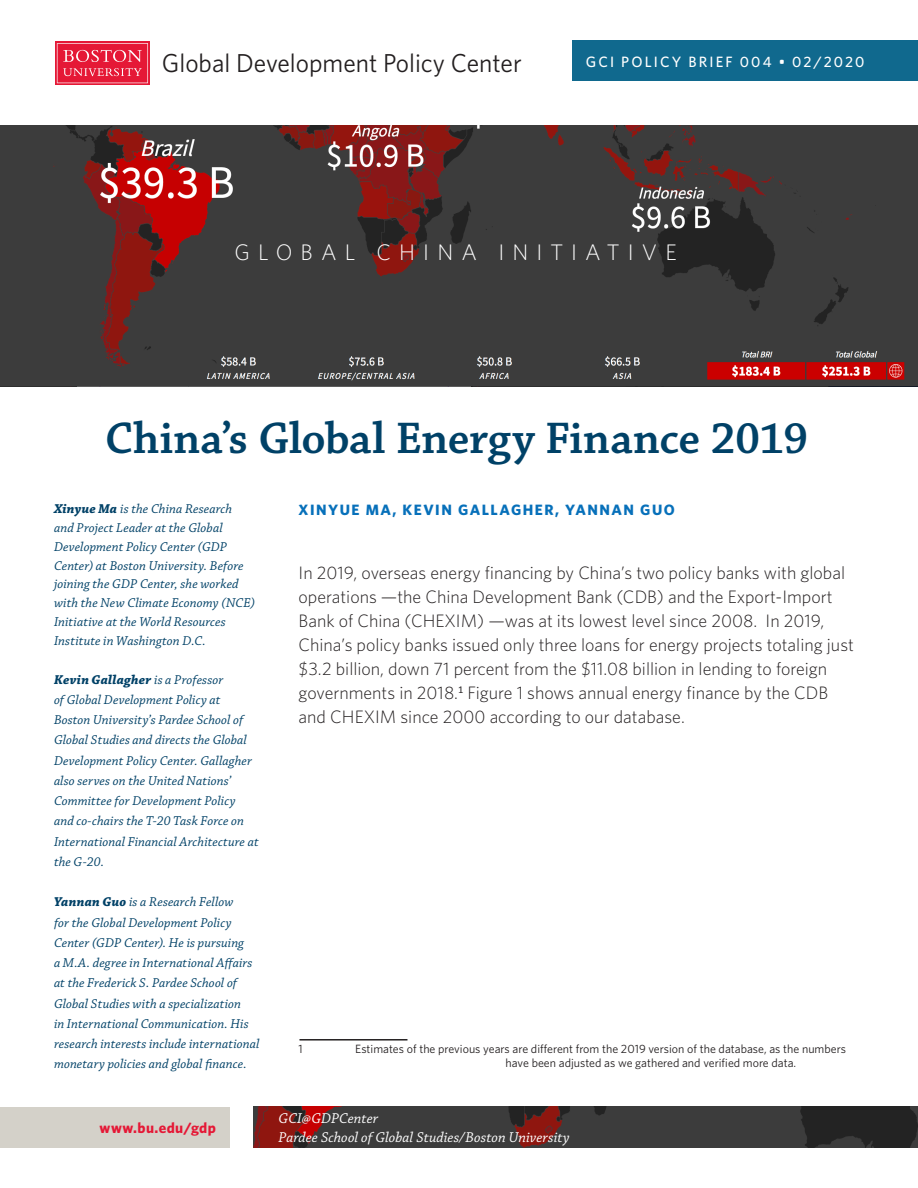
<style>
.page{position:relative;width:918px;height:1188px;background:#fff}
.page>*{position:absolute;margin:0;border:0;box-sizing:border-box;transform-origin:0 0}
.headline{font:600 46.5px "Chaparral Pro";letter-spacing:-.01em;color:#004167}
.t1{font:25.95px "Whitney";color:#231f20}
.t2{font:300 22.5px "Whitney";letter-spacing:.36em;color:#fff}
.body_text{font:300 18px/24px "Whitney";color:#231f20}
.t3{font:italic 15px/18.8px "Chaparral Pro";letter-spacing:.005em;color:#fff}
.author_by_line{font:700 15px "Whitney";letter-spacing:.1em;color:#0770ba}
.t4{font:500 15px "Whitney";letter-spacing:.14em;color:#fff}
.t5{font:700 15px "Whitney";letter-spacing:.025em;color:#e51836}
.author_bio_9_5_12_5{font:italic 13.5px/20.2px "Chaparral Pro";letter-spacing:.005em;color:#004167}
.footnote_or_source{font:12px/13.5px "Whitney";color:#231f20}
.s1{font-weight:700}
</style>
<div class="page">
<img style="left:0;top:125px;width:918px;height:262px">
<img style="left:254px;top:1107px;width:664px;height:40px">
<svg style="left:55px;top:42px;width:95px;height:43px"></svg>
<svg style="left:57px;top:43px;width:91px;height:40px;background:#e83952"></svg>
<div style="left:0;top:1107px;width:230px;height:40px;background:#d4d1c9"></div>
<div style="left:572px;top:40px;width:346px;height:41px;background:#10698e"></div>
<hr style="left:299px;top:1039px;width:108px;height:2px;background:#231f20">
<h2 class="t1" style="left:162px;top:45px;width:361px">Global Development Policy Center</h2>
<p class="t4" style="left:586px;top:52px;width:280px">GCI POLICY BRIEF 004 • 02/2020</p>
<h3 class="t2" style="left:235px;top:237px;width:444px">GLOBAL CHINA INITIATIVE</h3>
<p class="headline" style="left:105px;top:412px;width:705px">China’s Global Energy Finance 2019</p>
<p class="author_bio_9_5_12_5" style="left:54px;top:500px;width:203px;line-height:18.8px"><span class="s1">Xinyue Ma</span> is the China Research and Project Leader at the Global Development Policy Center (GDP Center) at Boston University. Before joining the GDP Center, she worked with the New Climate Economy (NCE)<br>Initiative at the World Resources Institute in Washington D.C.</p>
<p class="author_bio_9_5_12_5" style="left:54px;top:670px;width:206px"><span class="s1">Kevin Gallagher</span> is a Professor<br>of Global Development Policy at Boston University’s Pardee School of Global Studies and directs the Global Development Policy Center. Gallagher also serves on the United Nations’ Committee for Development Policy<br>and co-chairs the T-20 Task Force on International Financial Architecture at the G-20.</p>
<p class="author_bio_9_5_12_5" style="left:54px;top:892px;width:207px"><span class="s1">Yannan Guo</span> is a Research Fellow<br>for the Global Development Policy Center (GDP Center). He is pursuing<br>a M.A. degree in International Affairs at the Frederick S. Pardee School of Global Studies with a specialization<br>in International Communication. His research interests include international monetary policies and global finance.</p>
<p class="author_by_line" style="left:299px;top:500px;width:378px">XINYUE MA, KEVIN GALLAGHER, YANNAN GUO</p>
<p class="body_text" style="left:299px;top:560px;width:557px">In 2019, overseas energy financing by China’s two policy banks with global operations —the China Development Bank (CDB) and the Export-Import Bank of China (CHEXIM) —was at its lowest level since 2008. In 2019, China’s policy banks issued only three loans for energy projects totaling just $3.2 billion, down 71 percent from the $11.08 billion in lending to foreign governments in 2018.<sup>1</sup> Figure 1 shows annual energy finance by the CDB and CHEXIM since 2000 according to our database.</p>
<p class="footnote_or_source" style="left:299px;top:1042px;width:6px">1</p>
<p class="footnote_or_source" style="left:506px;top:1042px;width:342px;text-indent:-150px">Estimates of the previous years are different from the 2019 version of the database, as the numbers have been adjusted as we gathered and verified more data.</p>
<p class="t5" style="left:100px;top:1118px;width:118px">www.bu.edu/gdp</p>
<p class="t3" style="left:279px;top:1110px;width:293px">GCI@GDPCenter<br>Pardee School of Global Studies/Boston University</p>
</div>
